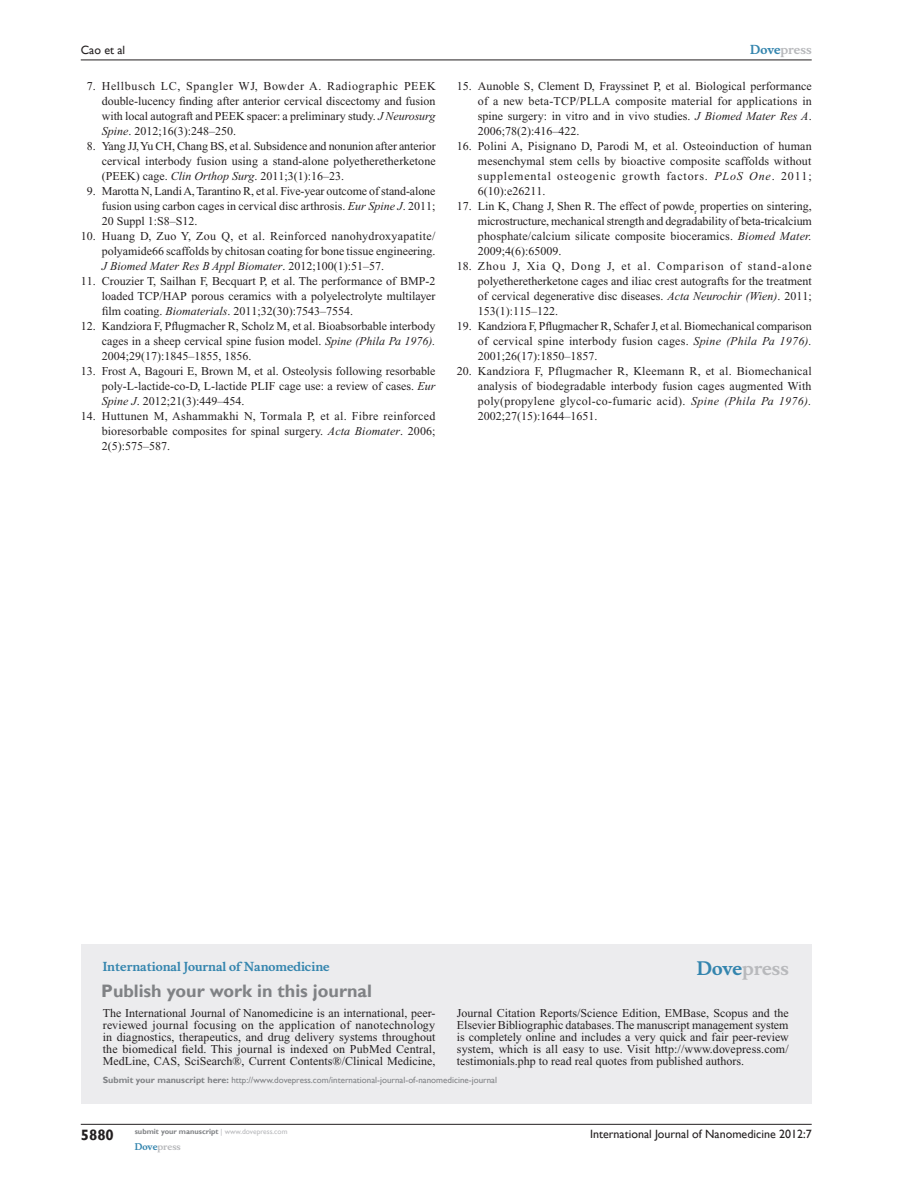
<style>
.page{position:relative;width:918px;height:1188px;background:#fff}
.page>*{position:absolute;margin:0;border:0;box-sizing:border-box;transform-origin:0 0}
.PromBx-H1{font:700 18px "Gill Sans";color:#808285}
.PromBx-Brand{font:700 18px "Musee";color:#b8b9bc}
.t1{font:700 15px "Gill Sans";color:#231f20}
.RefNL2{font:12px/15px "Times New Roman";color:#231f20;text-align:justify}
.PromBx-Tx{font:12px/12px "Times New Roman";color:#231f20;text-align:justify}
.t2{font:12px "Gill Sans";color:#231f20}
.PromBx-JrnlName{font:700 12px "Musee";color:#3485ae}
.t3{font:700 12px "Musee";color:#b8b9bc}
.PromBx-SubmitMssWebA{font:9px "Gill Sans";color:#808285}
.t4{font:700 9px "Musee";color:#b8b9bc}
.t5{font:700 7.5px "Gill Sans";color:#808285}
.s1{font-style:italic}
.s2{color:#3485ae}
.s3{font-weight:700}
.s4{font-weight:400;color:#b8b9bc}
</style>
<div class="page">
<div style="left:81px;top:944px;width:731px;height:159px;background:#ececee"></div>
<hr style="left:81px;top:1124px;width:731px;height:1px;background:#231f20">
<hr style="left:81px;top:60px;width:731px;height:1px;background:#231f20">
<p class="t2" style="left:81px;top:43px;width:46px">Cao et al</p>
<p class="RefNL2" style="left:102px;top:79px;width:336px;text-indent:-15px">7. Hellbusch LC, Spangler WJ, Bowder A. Radiographic PEEK double-lucency finding after anterior cervical discectomy and fusion with local autograft and PEEK spacer: a preliminary study. <span class="s1">J Neurosurg Spine</span>. 2012;16(3):248–250.</p>
<p class="RefNL2" style="left:102px;top:139px;width:335px;text-indent:-15px">8. Yang JJ, Yu CH, Chang BS, et al. Subsidence and nonunion after anterior cervical interbody fusion using a stand-alone polyetheretherketone (PEEK) cage. <span class="s1">Clin Orthop Surg</span>. 2011;3(1):16–23.</p>
<p class="RefNL2" style="left:102px;top:184px;width:335px;text-indent:-15px">9. Marotta N, Landi A, Tarantino R, et al. Five-year outcome of stand-alone fusion using carbon cages in cervical disc arthrosis. <span class="s1">Eur Spine J</span>. 2011; 20 Suppl 1:S8–S12.</p>
<p class="RefNL2" style="left:102px;top:229px;width:335px;text-indent:-21px">10. Huang D, Zuo Y, Zou Q, et al. Reinforced nanohydroxyapatite/ polyamide66 scaffolds by chitosan coating for bone tissue engineering.<br><span class="s1">J Biomed Mater Res B Appl Biomater</span>. 2012;100(1):51–57.</p>
<p class="RefNL2" style="left:102px;top:274px;width:335px;text-indent:-21px">11. Crouzier T, Sailhan F, Becquart P, et al. The performance of BMP-2 loaded TCP/HAP porous ceramics with a polyelectrolyte multilayer film coating. <span class="s1">Biomaterials</span>. 2011;32(30):7543–7554.</p>
<p class="RefNL2" style="left:102px;top:319px;width:335px;text-indent:-21px">12. Kandziora F, Pflugmacher R, Scholz M, et al. Bioabsorbable interbody cages in a sheep cervical spine fusion model. <span class="s1">Spine (Phila Pa 1976).<br></span>2004;29(17):1845–1855, 1856.</p>
<p class="RefNL2" style="left:102px;top:364px;width:335px;text-indent:-21px">13. Frost A, Bagouri E, Brown M, et al. Osteolysis following resorbable poly-L-lactide-co-D, L-lactide PLIF cage use: a review of cases. <span class="s1">Eur Spine J</span>. 2012;21(3):449–454.</p>
<p class="RefNL2" style="left:102px;top:409px;width:335px;text-indent:-21px">14. Huttunen M, Ashammakhi N, Tormala P, et al. Fibre reinforced bioresorbable composites for spinal surgery. <span class="s1">Acta Biomater</span>. 2006; 2(5):575–587.</p>
<p class="t3" style="left:750px;top:43px;width:63px"><span class="s2">Dove</span>press</p>
<p class="RefNL2" style="left:478px;top:79px;width:336px;text-indent:-21px">15. Aunoble S, Clement D, Frayssinet P, et al. Biological performance of a new beta-TCP/PLLA composite material for applications in spine surgery: in vitro and in vivo studies. <span class="s1">J Biomed Mater Res A</span>.<br>2006;78(2):416–422.</p>
<p class="RefNL2" style="left:478px;top:139px;width:335px;text-indent:-21px">16. Polini A, Pisignano D, Parodi M, et al. Osteoinduction of human mesenchymal stem cells by bioactive composite scaffolds without supplemental osteogenic growth factors. <span class="s1">PLoS One</span>. 2011; 6(10):e26211.</p>
<p class="RefNL2" style="left:478px;top:199px;width:335px;text-indent:-21px">17. Lin K, Chang J, Shen R. The effect of powde<sub>r</sub> properties on sintering, microstructure, mechanical strength and degradability of beta-tricalcium phosphate/calcium silicate composite bioceramics. <span class="s1">Biomed Mater.<br></span>2009;4(6):65009.</p>
<p class="RefNL2" style="left:478px;top:259px;width:335px;text-indent:-21px">18. Zhou J, Xia Q, Dong J, et al. Comparison of stand-alone polyetheretherketone cages and iliac crest autografts for the treatment of cervical degenerative disc diseases. <span class="s1">Acta Neurochir (Wien)</span>. 2011; 153(1):115–122.</p>
<p class="RefNL2" style="left:478px;top:319px;width:335px;text-indent:-21px">19. Kandziora F, Pflugmacher R, Schafer J, et al. Biomechanical comparison of cervical spine interbody fusion cages. <span class="s1">Spine (Phila Pa 1976).<br></span>2001;26(17):1850–1857.</p>
<p class="RefNL2" style="left:478px;top:364px;width:335px;text-indent:-21px">20. Kandziora F, Pflugmacher R, Kleemann R, et al. Biomechanical analysis of biodegradable interbody fusion cages augmented With poly(propylene glycol-co-fumaric acid). <span class="s1">Spine (Phila Pa 1976).<br></span>2002;27(15):1644–1651.</p>
<p class="PromBx-JrnlName" style="left:103px;top:959px;width:228px">International Journal of Nanomedicine</p>
<p class="PromBx-H1" style="left:101px;top:980px;width:272px">Publish your work in this journal</p>
<p class="PromBx-Brand" style="left:697px;top:958px;width:94px"><span class="s2">Dove</span>press</p>
<p class="PromBx-Tx" style="left:103px;top:1007px;width:334px">The International Journal of Nanomedicine is an international, peer&shy;reviewed journal focusing on the application of nanotechnology in diagnostics, therapeutics, and drug delivery systems throughout the biomedical field. This journal is indexed on PubMed Central, MedLine, CAS, SciSearch®, Current Contents®/Clinical Medicine,</p>
<p class="PromBx-Tx" style="left:457px;top:1007px;width:333px">Journal Citation Reports/Science Edition, EMBase, Scopus and the Elsevier Bibliographic databases. The manuscript management system is completely online and includes a very quick and fair peer-review system, which is all easy to use. Visit http://www.dovepress.com/ testimonials.php to read real quotes from published authors.</p>
<p class="PromBx-SubmitMssWebA" style="left:103px;top:1075px;width:396px"><span class="s3">Submit your manuscript here:</span> http://www.dovepress.com/international-journal-of-nanomedicine-journal</p>
<p class="t1" style="left:81px;top:1126px;width:35px">5880</p>
<p class="t5" style="left:135px;top:1127px;width:154px">submit your manuscript <span class="s4">| www.dovepress.com</span></p>
<p class="t4" style="left:135px;top:1141px;width:48px"><span class="s2">Dove</span>press</p>
<p class="t2" style="left:590px;top:1127px;width:223px">International Journal of Nanomedicine 2012:7</p>
</div>
